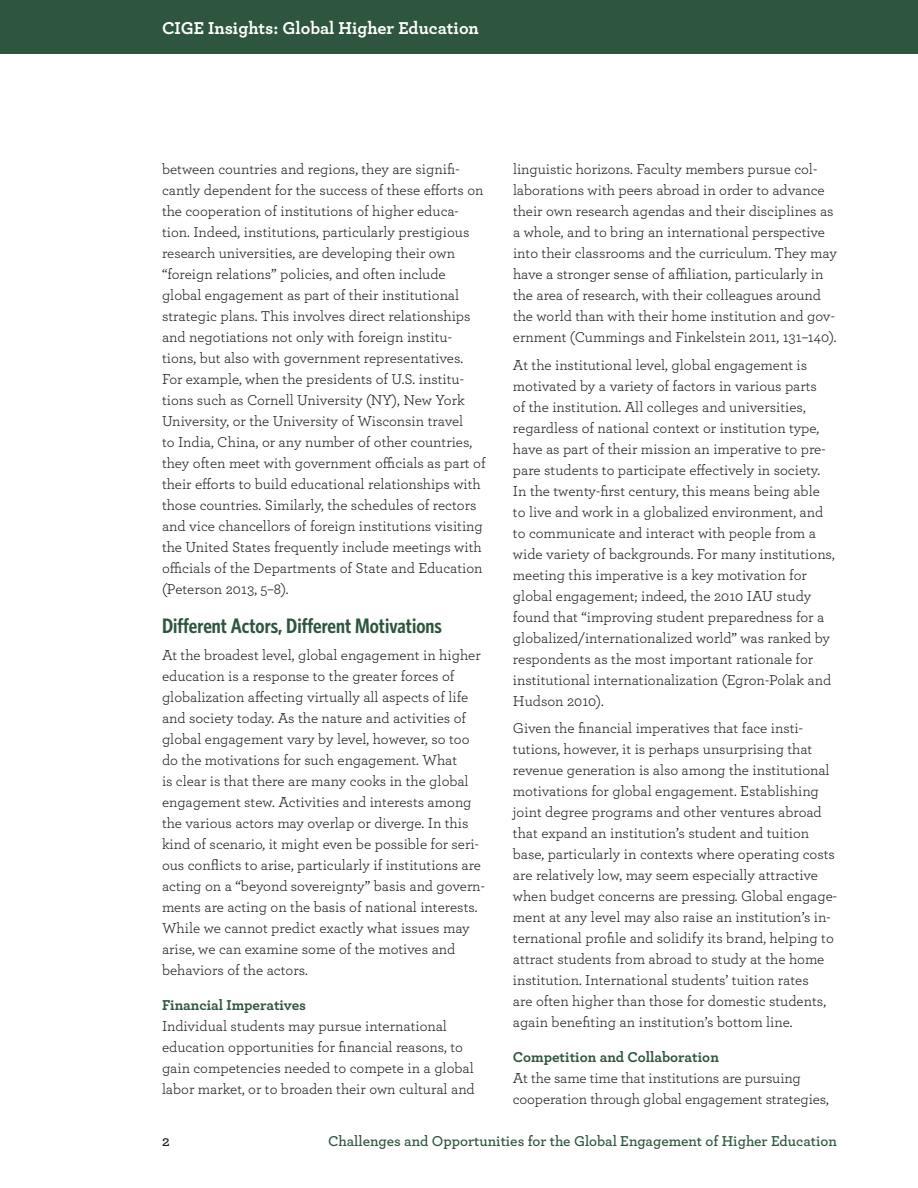
<style>
.page{position:relative;width:918px;height:1188px;background:#fff}
.page>*{position:absolute;margin:0;border:0;box-sizing:border-box;transform-origin:0 0}
.t1{font:600 21px "Whitney Condensed";color:#2e553d}
.t2{font:700 18px "Archer";color:#fff}
.t3{font:15px/21px "Archer";color:#231f20}
.t4{font:600 15px "Archer";color:#2e553d}
.t5{font:700 15px "Archer";color:#2e553d}
.t6{font:600 15px "Archer";color:#231f20}
</style>
<div class="page">
<div style="left:0;top:0;width:918px;height:54px;background:#2e553d"></div>
<p class="t2" style="left:162px;top:14px;width:318px">CIGE Insights: Global Higher Education</p>
<p class="t3" style="left:162px;top:158px;width:325px">between countries and regions, they are signifi&shy;cantly dependent for the success of these efforts on the cooperation of institutions of higher educa&shy;tion. Indeed, institutions, particularly prestigious research universities, are developing their own “foreign relations” policies, and often include global engagement as part of their institutional strategic plans. This involves direct relationships and negotiations not only with foreign institu&shy;tions, but also with government representatives.<br>For example, when the presidents of U.S. institu&shy;tions such as Cornell University (NY), New York University, or the University of Wisconsin travel<br>to India, China, or any number of other countries, they often meet with government officials as part of their efforts to build educational relationships with those countries. Similarly, the schedules of rectors and vice chancellors of foreign institutions visiting the United States frequently include meetings with officials of the Departments of State and Education (Peterson 2013, 5–8).</p>
<h1 class="t1" style="left:162px;top:612px;width:281px">Different Actors, Different Motivations</h1>
<p class="t3" style="left:162px;top:644px;width:324px">At the broadest level, global engagement in higher education is a response to the greater forces of globalization affecting virtually all aspects of life and society today. As the nature and activities of global engagement vary by level, however, so too do the motivations for such engagement. What<br>is clear is that there are many cooks in the global engagement stew. Activities and interests among the various actors may overlap or diverge. In this kind of scenario, it might even be possible for seri&shy;ous conflicts to arise, particularly if institutions are acting on a “beyond sovereignty” basis and govern&shy;ments are acting on the basis of national interests.<br>While we cannot predict exactly what issues may arise, we can examine some of the motives and behaviors of the actors.</p>
<p class="t5" style="left:162px;top:993px;width:146px">Financial Imperatives</p>
<p class="t3" style="left:162px;top:1015px;width:314px">Individual students may pursue international education opportunities for financial reasons, to gain competencies needed to compete in a global labor market, or to broaden their own cultural and</p>
<p class="t3" style="left:513px;top:158px;width:325px">linguistic horizons. Faculty members pursue col&shy;laborations with peers abroad in order to advance their own research agendas and their disciplines as a whole, and to bring an international perspective into their classrooms and the curriculum. They may have a stronger sense of affiliation, particularly in the area of research, with their colleagues around the world than with their home institution and gov&shy;ernment (Cummings and Finkelstein 2011, 131–140).</p>
<p class="t3" style="left:513px;top:354px;width:323px">At the institutional level, global engagement is motivated by a variety of factors in various parts<br>of the institution. All colleges and universities, regardless of national context or institution type, have as part of their mission an imperative to pre&shy;pare students to participate effectively in society.<br>In the twenty-first century, this means being able to live and work in a globalized environment, and to communicate and interact with people from a wide variety of backgrounds. For many institutions, meeting this imperative is a key motivation for global engagement; indeed, the 2010 IAU study found that “improving student preparedness for a globalized/internationalized world” was ranked by respondents as the most important rationale for institutional internationalization (Egron-Polak and Hudson 2010).</p>
<p class="t3" style="left:513px;top:717px;width:325px">Given the financial imperatives that face insti&shy;tutions, however, it is perhaps unsurprising that revenue generation is also among the institutional motivations for global engagement. Establishing joint degree programs and other ventures abroad that expand an institution’s student and tuition base, particularly in contexts where operating costs are relatively low, may seem especially attractive when budget concerns are pressing. Global engage&shy;ment at any level may also raise an institution’s in&shy;ternational profile and solidify its brand, helping to attract students from abroad to study at the home institution. International students’ tuition rates<br>are often higher than those for domestic students, again benefiting an institution’s bottom line.</p>
<p class="t5" style="left:513px;top:1045px;width:207px">Competition and Collaboration</p>
<p class="t3" style="left:513px;top:1067px;width:317px">At the same time that institutions are pursuing cooperation through global engagement strategies,</p>
<p class="t6" style="left:162px;top:1130px;width:9px">2</p>
<p class="t4" style="left:328px;top:1130px;width:510px">Challenges and Opportunities for the Global Engagement of Higher Education</p>
</div>
